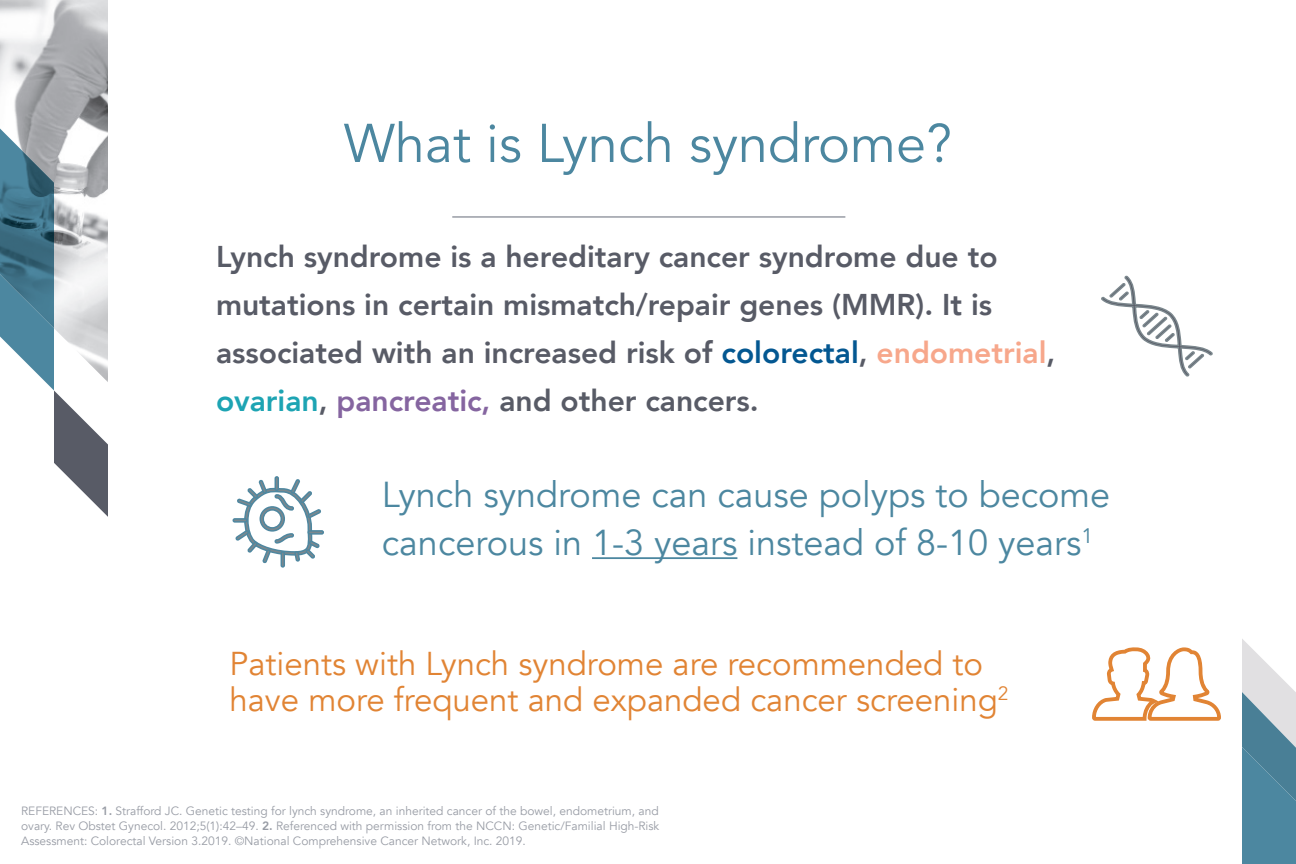
<style>
.page{position:relative;width:1296px;height:864px;background:#fff}
.page>*{position:absolute;margin:0;border:0;box-sizing:border-box;transform-origin:0 0}
.t1{font:54px "Avenir";color:#4c87a0}
.t2{font:36px/48px "Avenir";color:#4c87a0}
.t3{font:33px/36px "Avenir";color:#e18434}
.t4{font:800 30px/48px "Avenir";color:#585b66}
.t5{font:12px/15px "Avenir";color:#989ca5;text-align:justify}
.s1{color:#035791}
.s2{color:#f7a78b}
.s3{color:#1da4b3}
.s4{color:#8565a0}
.s5{font-weight:800}
</style>
<div class="page">
<hr style="left:452px;top:216px;width:393px;height:2px;background:#989ca5">
<hr style="left:592px;top:557px;width:145px;height:2px;background:#4c87a0">
<svg style="left:45px;top:382px;width:63px;height:135px"></svg>
<img style="left:0;top:0;width:108px;height:382px">
<img style="left:0;top:129px;width:54px;height:199px">
<svg style="left:1242px;top:639px;width:54px;height:225px;background:#83a8b8"></svg>
<div style="left:281px;top:551px;width:4px;height:17px;border:2px solid #4e87a0;border-radius:2px"></div>
<div style="left:308px;top:530px;width:16px;height:5px;border:2px solid #4e87a0;border-radius:2px"></div>
<div style="left:233px;top:518px;width:15px;height:5px;border:2px solid #4e87a0;border-radius:2px"></div>
<svg style="left:234px;top:476px;width:89px;height:88px"></svg>
<svg style="left:1101px;top:275px;width:112px;height:102px"></svg>
<svg style="left:1092px;top:647px;width:129px;height:74px"></svg>
<h1 class="t1" style="left:344px;top:111px;width:610px">What is Lynch syndrome?</h1>
<h3 class="t4" style="left:216px;top:232px;width:841px">Lynch syndrome is a hereditary cancer syndrome due to mutations in certain mismatch/repair genes (MMR). It is associated with an increased risk of <span class="s1">colorectal</span>, <span class="s2">endometrial</span>, <span class="s3">ovarian</span>, <span class="s4">pancreatic,</span> and other cancers.</h3>
<h2 class="t2" style="left:382px;top:472px;width:730px">Lynch syndrome can cause polyps to become cancerous in 1-3 years instead of 8-10 years<sup>1</sup></h2>
<h3 class="t3" style="left:230px;top:647px;width:781px">Patients with Lynch syndrome are recommended to have more frequent and expanded cancer screening<sup>2</sup></h3>
<p class="t5" style="left:21px;top:803px;width:640px">REFERENCES: <span class="s5">1.</span> Strafford JC. Genetic testing for lynch syndrome, an inherited cancer of the bowel, endometrium, and ovary. Rev Obstet Gynecol. 2012;5(1):42–49. <span class="s5">2.</span> Referenced with permission from the NCCN: Genetic/Familial High-Risk Assessment: Colorectal Version 3.2019. ©National Comprehensive Cancer Network, Inc. 2019.</p>
</div>
